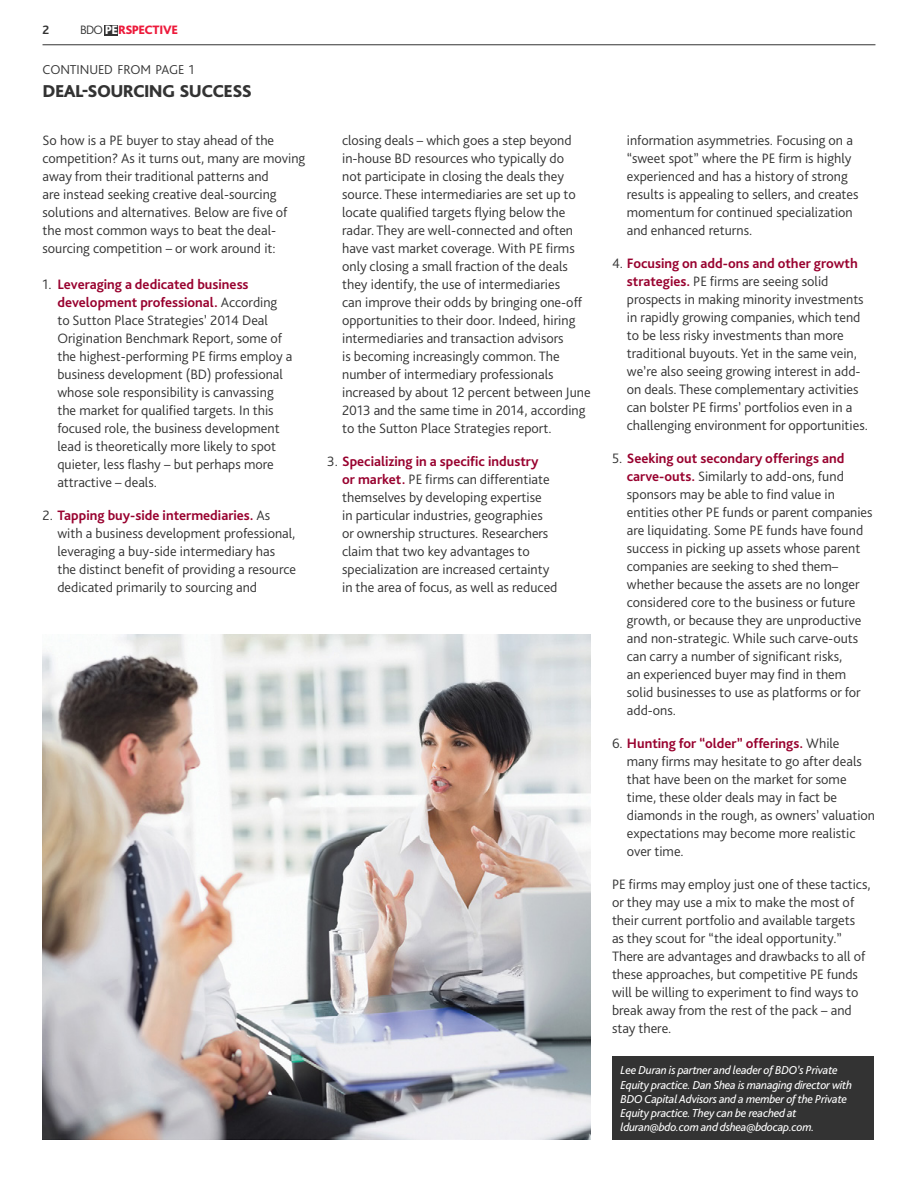
<style>
.page{position:relative;width:918px;height:1188px;background:#fff}
.page>*{position:absolute;margin:0;border:0;box-sizing:border-box;transform-origin:0 0}
.t1{font:800 18px "Bliss Pro";letter-spacing:-.035em;color:#333}
.t2{font:300 14.25px/18px "Bliss Pro";color:#333}
.t3{font:300 13.5px "Bliss Pro";letter-spacing:-.005em;color:#333}
.t4{font:800 12.75px "Bliss Pro";letter-spacing:-.03em;color:#ed1a3b}
.t5{font:700 12.75px "Bliss Pro";color:#333}
.t6{font:italic 12px/14.2px "Bliss Pro";letter-spacing:-.02em;color:#fff}
.s1{font-weight:300;color:#333}
.s2{color:#fff}
.s3{font-weight:700;color:#98002e}
</style>
<div class="page">
<div style="left:105px;top:25px;width:13px;height:10px;background:#333"></div>
<hr style="left:43px;top:44px;width:832px;height:1px;background:#333">
<div style="left:612px;top:1057px;width:262px;height:83px;background:#333"></div>
<img style="left:43px;top:635px;width:548px;height:504px">
<p class="t5" style="left:43px;top:22px;width:8px">2</p>
<p class="t4" style="left:80px;top:22px;width:99px"><span class="s1">BDO</span> <span class="s2">PE</span>RSPECTIVE</p>
<p class="t3" style="left:43px;top:61px;width:153px">CONTINUED FROM PAGE 1</p>
<p class="t1" style="left:43px;top:80px;width:211px">DEAL-SOURCING SUCCESS</p>
<p class="t2" style="left:43px;top:131px;width:264px">So how is a PE buyer to stay ahead of the competition? As it turns out, many are moving away from their traditional patterns and<br>are instead seeking creative deal-sourcing solutions and alternatives. Below are five of the most common ways to beat the deal&shy;sourcing competition – or work around it:</p>
<p class="t2" style="left:57px;top:275px;width:237px;text-indent:-15px">1. <span class="s3">Leveraging a dedicated business development professional.</span> According to Sutton Place Strategies’ 2014 Deal Origination Benchmark Report, some of the highest-performing PE firms employ a business development (BD) professional whose sole responsibility is canvassing the market for qualified targets. In this focused role, the business development lead is theoretically more likely to spot quieter, less flashy – but perhaps more attractive – deals.</p>
<p class="t2" style="left:57px;top:506px;width:240px;text-indent:-15px">2. <span class="s3">Tapping buy-side intermediaries.</span> As with a business development professional, leveraging a buy-side intermediary has the distinct benefit of providing a resource dedicated primarily to sourcing and</p>
<p class="t2" style="left:342px;top:131px;width:250px">closing deals – which goes a step beyond in-house BD resources who typically do<br>not participate in closing the deals they source. These intermediaries are set up to locate qualified targets flying below the radar. They are well-connected and often have vast market coverage. With PE firms only closing a small fraction of the deals they identify, the use of intermediaries<br>can improve their odds by bringing one-off opportunities to their door. Indeed, hiring intermediaries and transaction advisors<br>is becoming increasingly common. The number of intermediary professionals increased by about 12 percent between June 2013 and the same time in 2014, according to the Sutton Place Strategies report.</p>
<p class="t2" style="left:342px;top:452px;width:217px;text-indent:-15px">3. <span class="s3">Specializing in a specific industry<br>or market.</span> PE firms can differentiate themselves by developing expertise<br>in particular industries, geographies or ownership structures. Researchers claim that two key advantages to specialization are increased certainty in the area of focus, as well as reduced</p>
<p class="t2" style="left:627px;top:131px;width:233px">information asymmetries. Focusing on a “sweet spot” where the PE firm is highly experienced and has a history of strong results is appealing to sellers, and creates momentum for continued specialization and enhanced returns.</p>
<p class="t2" style="left:627px;top:254px;width:243px;text-indent:-15px">4. <span class="s3">Focusing on add-ons and other growth strategies.</span> PE firms are seeing solid prospects in making minority investments in rapidly growing companies, which tend to be less risky investments than more traditional buyouts. Yet in the same vein, we’re also seeing growing interest in add&shy;on deals. These complementary activities can bolster PE firms’ portfolios even in a challenging environment for opportunities.</p>
<p class="t2" style="left:627px;top:449px;width:247px;text-indent:-15px">5. <span class="s3">Seeking out secondary offerings and carve-outs.</span> Similarly to add-ons, fund sponsors may be able to find value in entities other PE funds or parent companies are liquidating. Some PE funds have found success in picking up assets whose parent companies are seeking to shed them– whether because the assets are no longer considered core to the business or future growth, or because they are unproductive and non-strategic. While such carve-outs can carry a number of significant risks,<br>an experienced buyer may find in them solid businesses to use as platforms or for add‑ons.</p>
<p class="t2" style="left:627px;top:734px;width:250px;text-indent:-15px">6. <span class="s3">Hunting for “older” offerings.</span> While<br>many firms may hesitate to go after deals that have been on the market for some time, these older deals may in fact be diamonds in the rough, as owners’ valuation expectations may become more realistic over time.</p>
<p class="t2" style="left:612px;top:875px;width:260px">PE firms may employ just one of these tactics, or they may use a mix to make the most of their current portfolio and available targets as they scout for “the ideal opportunity.” There are advantages and drawbacks to all of these approaches, but competitive PE funds will be willing to experiment to find ways to break away from the rest of the pack – and stay there.</p>
<p class="t6" style="left:621px;top:1063px;width:233px">Lee Duran is partner and leader of BDO’s Private Equity practice. Dan Shea is managing director with BDO Capital Advisors and a member of the Private Equity practice. They can be reached at lduran@bdo.com and dshea@bdocap.com.</p>
</div>
